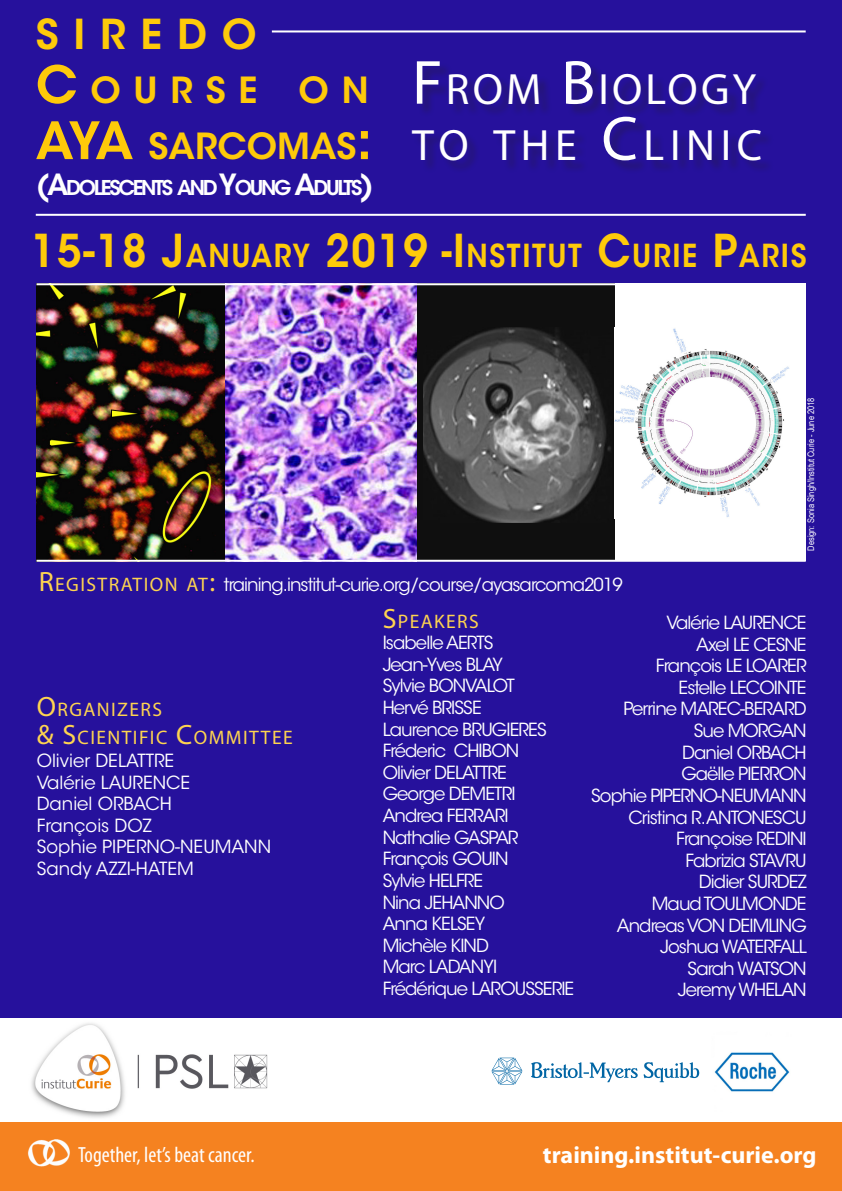
<style>
.page{position:relative;width:842px;height:1191px;background:#fff}
.page>*{position:absolute;margin:0;border:0;box-sizing:border-box;transform-origin:0 0}
.t1{font:600 51.1px "ITC Avant Garde Std";color:#feca0a}
.t2{font:44px "Myriad Pro";letter-spacing:.07em;color:#fff}
.t3{font:44px "Myriad Pro";letter-spacing:.13em;color:#fff}
.t4{font:600 41px "ITC Avant Garde Std";color:#feca0a}
.t5{font:600 35.8px "ITC Avant Garde Std";color:#feca0a}
.t6{font:600 31.5px "ITC Avant Garde Std";letter-spacing:.055em;color:#feca0a;scale:.9 1}
.t7{font:700 24px "Myriad Pro";color:#fff}
.t8{font:condensed 22px "Myriad Pro";color:#fff}
.t9{font:600 20.3px "ITC Avant Garde Std";letter-spacing:-.115em;color:#fff}
.t10{font:19.6px "Myriad Pro";letter-spacing:.07em;color:#fed450}
.t11{font:18px "ITC Avant Garde Std";letter-spacing:-.05em;color:#fff}
.t12{font:18px "ITC Avant Garde Std";color:#fff}
.t13{font:9.1px "Arial Narrow";color:#fff}
.s1{font-size:51.1px}
.s2{font-size:29px}
.s3{font-size:62.8px}
.s4{font-size:45px}
.s5{font-family:"Myriad Pro";font-size:28px;color:#fed450}
.s6{font-family:"Myriad Pro";font-size:19.6px;color:#fed450}
.s7{font-size:28px}
</style>
<div class="page">
<div style="left:0;top:0;width:842px;height:1018px;background:#26119c"></div>
<hr style="left:272px;top:30px;width:534px;height:2px;background:#fff">
<svg style="left:491px;top:1057px;width:208px;height:27px"></svg>
<hr style="left:36px;top:214px;width:770px;height:2px;background:#fff">
<div style="left:413px;top:62px;width:361px;height:112px;background:#231f20;opacity:.34"></div>
<img style="left:31px;top:1023px;width:237px;height:95px">
<div style="left:0;top:1123px;width:842px;height:68px;background:#f58220"></div>
<img style="left:28px;top:1139px;width:42px;height:27px">
<img style="left:36px;top:285px;width:381px;height:275px">
<div style="left:417px;top:283px;width:199px;height:278px;background:#0f0f0f"></div>
<img style="left:423px;top:328px;width:188px;height:195px">
<div style="left:615px;top:283px;width:191px;height:278px;background:#fff"></div>
<img style="left:615px;top:328px;width:175px;height:189px">
<hr style="left:36px;top:283px;width:770px;height:2px;background:#fff">
<hr style="left:36px;top:560px;width:770px;height:2px;background:#fff">
<img style="left:714px;top:1052px;width:76px;height:40px">
<p class="t4" style="left:36px;top:8px;width:104px">SIREDO</p>
<p class="t5" style="left:36px;top:67px;width:334px"><span class="s1">C</span>OURSE ON</p>
<p class="t1" style="left:36px;top:108px;width:34px">AYA</p>
<p class="t5" style="left:149px;top:123px;width:225px">SARCOMAS<span class="s1">:</span></p>
<p class="t9" style="left:36px;top:175px;width:339px"><span class="s2">(A</span>DOLESCENTS AND <span class="s2">Y</span>OUNG <span class="s2">A</span>DULTS<span class="s2">)</span></p>
<p class="t2" style="left:412px;top:62px;width:346px"><span class="s3">F</span>ROM <span class="s3">B</span>IOLOGY</p>
<p class="t3" style="left:412px;top:118px;width:349px">TO THE <span class="s3">C</span>LINIC</p>
<p class="t6" style="left:31px;top:236px;width:863px"><span class="s4">15-18 J</span>ANUARY <span class="s4">2019 -I</span>NSTITUT <span class="s4">C</span>URIE <span class="s4">P</span>ARIS</p>
<p class="t11" style="left:39px;top:574px;width:586px"><span class="s5">R</span><span class="s6">EGISTR ATION AT</span><span class="s5">:</span> training.institut-curie.org/course/ayasarcoma2019</p>
<p class="t13" style="left:804px;top:551px;width:155px;rotate:-90deg">Design: Sonia Singh/Institut Curie - June 2018</p>
<p class="t10" style="left:37px;top:697px;width:127px"><span class="s7">O</span>RGANIZERS</p>
<p class="t10" style="left:37px;top:725px;width:258px"><span class="s7">&amp; S</span>CIENTIFIC <span class="s7">C</span>OMMITTEE</p>
<p class="t12" style="left:37px;top:749px;width:139px">Olivier DELATTRE</p>
<p class="t12" style="left:37px;top:771px;width:155px">Valérie LAURENCE</p>
<p class="t12" style="left:37px;top:792px;width:137px">Daniel ORBACH</p>
<p class="t12" style="left:37px;top:814px;width:117px">François DOZ</p>
<p class="t12" style="left:37px;top:836px;width:236px">Sophie PIPERNO-NEUMANN</p>
<p class="t12" style="left:37px;top:857px;width:159px">Sandy AZZI-HATEM</p>
<p class="t10" style="left:383px;top:609px;width:98px"><span class="s7">S</span>PEAKERS</p>
<p class="t11" style="left:383px;top:632px;width:112px">Isabelle AERTS</p>
<p class="t11" style="left:383px;top:653px;width:122px">Jean-Yves BLAY</p>
<p class="t11" style="left:383px;top:675px;width:134px">Sylvie BONVALOT</p>
<p class="t11" style="left:383px;top:696px;width:101px">Hervé BRISSE</p>
<p class="t11" style="left:383px;top:718px;width:165px">Laurence BRUGIERES</p>
<p class="t11" style="left:383px;top:740px;width:138px">Fréderic CHIBON</p>
<p class="t11" style="left:383px;top:761px;width:126px">Olivier DELATTRE</p>
<p class="t11" style="left:383px;top:783px;width:134px">George DEMETRI</p>
<p class="t11" style="left:383px;top:804px;width:127px">Andrea FERRARI</p>
<p class="t11" style="left:383px;top:826px;width:137px">Nathalie GASPAR</p>
<p class="t11" style="left:383px;top:848px;width:127px">François GOUIN</p>
<p class="t11" style="left:383px;top:869px;width:102px">Sylvie HELFRE</p>
<p class="t11" style="left:383px;top:891px;width:124px">Nina JEHANNO</p>
<p class="t11" style="left:383px;top:912px;width:104px">Anna KELSEY</p>
<p class="t11" style="left:383px;top:934px;width:108px">Michèle KIND</p>
<p class="t11" style="left:383px;top:956px;width:116px">Marc LADANYI</p>
<p class="t11" style="left:383px;top:977px;width:193px">Frédérique LAROUSSERIE</p>
<p class="t11" style="left:666px;top:611px;width:142px">Valérie LAURENCE</p>
<p class="t11" style="left:696px;top:633px;width:112px">Axel LE CESNE</p>
<p class="t11" style="left:656px;top:655px;width:152px">François LE LOARER</p>
<p class="t11" style="left:678px;top:676px;width:130px">Estelle LECOINTE</p>
<p class="t11" style="left:623px;top:698px;width:185px">Perrine MAREC-BERARD</p>
<p class="t11" style="left:694px;top:719px;width:114px">Sue MORGAN</p>
<p class="t11" style="left:682px;top:741px;width:126px">Daniel ORBACH</p>
<p class="t11" style="left:681px;top:763px;width:127px">Gaëlle PIERRON</p>
<p class="t11" style="left:591px;top:784px;width:217px">Sophie PIPERNO-NEUMANN</p>
<p class="t11" style="left:628px;top:806px;width:180px">Cristina R.ANTONESCU</p>
<p class="t11" style="left:676px;top:827px;width:132px">Françoise REDINI</p>
<p class="t11" style="left:686px;top:849px;width:123px">Fabrizia STAVRU</p>
<p class="t11" style="left:699px;top:871px;width:109px">Didier SURDEZ</p>
<p class="t11" style="left:652px;top:892px;width:156px">Maud TOULMONDE</p>
<p class="t11" style="left:617px;top:914px;width:191px">Andreas VON DEIMLING</p>
<p class="t11" style="left:660px;top:935px;width:148px">Joshua WATERFALL</p>
<p class="t11" style="left:688px;top:957px;width:121px">Sarah WATSON</p>
<p class="t11" style="left:678px;top:979px;width:130px">Jeremy WHELAN</p>
<p class="t8" style="left:78px;top:1141px;width:178px">Together, let’s beat cancer.</p>
<p class="t7" style="left:543px;top:1139px;width:275px">training.institut-curie.org</p>
</div>
